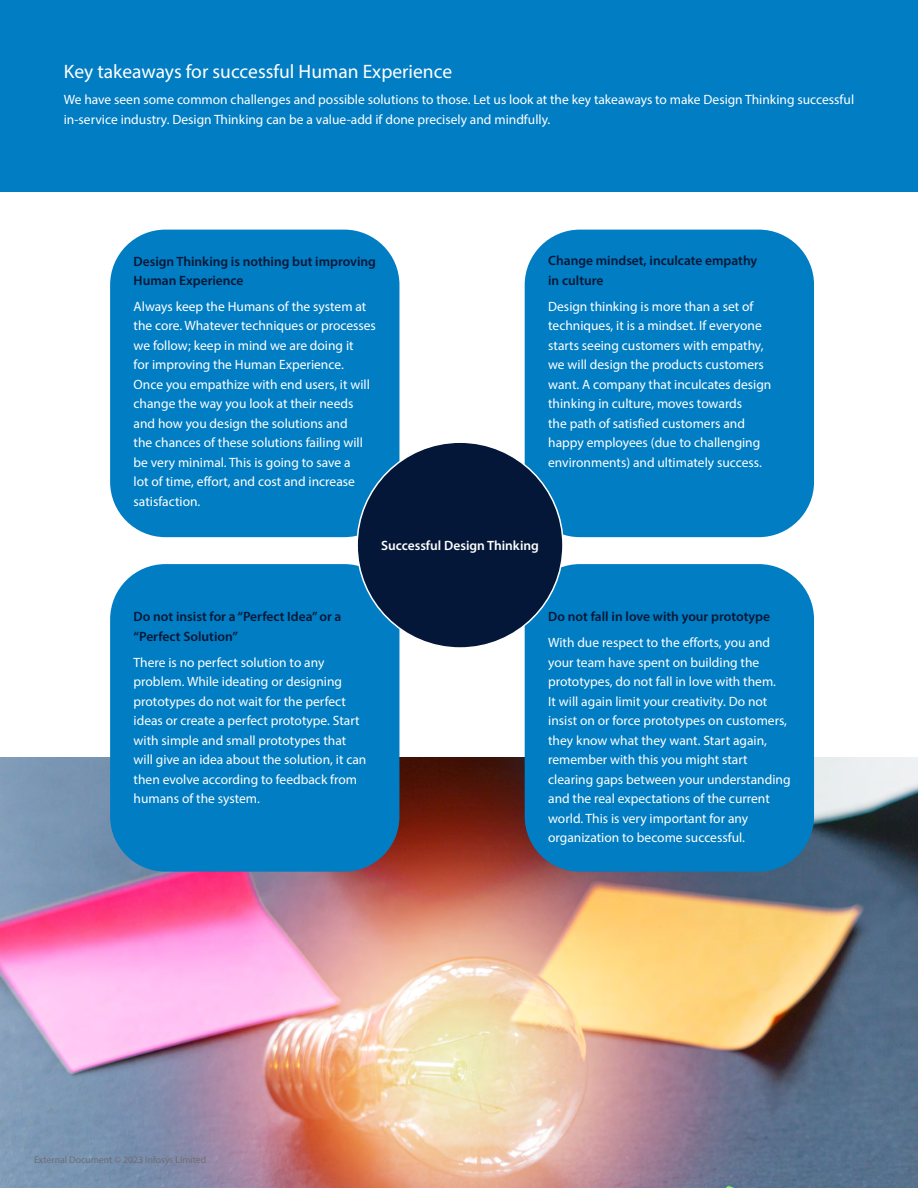
<style>
.page{position:relative;width:918px;height:1188px;background:#fff}
.page>*{position:absolute;margin:0;border:0;box-sizing:border-box;transform-origin:0 0}
.t1{font:19.5px "Myriad Pro";color:#fff}
.t2{font:13.5px/19.5px "Myriad Pro";color:#fff}
.t3{font:600 13.5px/19.5px "Myriad Pro";color:#071837}
.t4{font:600 13.5px "Myriad Pro";color:#fff}
.t5{font:9.75px "Myriad Pro";color:#6d6e71}
</style>
<div class="page">
<img style="left:0;top:758px;width:918px;height:430px">
<div style="left:0;top:0;width:918px;height:192px;background:#007dc3"></div>
<div style="left:110px;top:230px;width:289px;height:307px;background:#007dc3;border-radius:55px"></div>
<div style="left:110px;top:564px;width:289px;height:308px;background:#007dc3;border-radius:55px"></div>
<div style="left:525px;top:230px;width:289px;height:307px;background:#007dc3;border-radius:55px"></div>
<div style="left:525px;top:564px;width:289px;height:308px;background:#007dc3;border-radius:55px"></div>
<div style="left:357px;top:442px;width:206px;height:206px;background:#051738;border-radius:50%"></div>
<h1 class="t1" style="left:64px;top:60px;width:390px">Key takeaways for successful Human Experience</h1>
<p class="t2" style="left:64px;top:90px;width:792px">We have seen some common challenges and possible solutions to those. Let us look at the key takeaways to make Design Thinking successful in-service industry. Design Thinking can be a value-add if done precisely and mindfully.</p>
<p class="t3" style="left:134px;top:251px;width:244px">Design Thinking is nothing but improving<br>Human Experience</p>
<p class="t2" style="left:134px;top:296px;width:244px">Always keep the Humans of the system at the core. Whatever techniques or processes we follow; keep in mind we are doing it<br>for improving the Human Experience.<br>Once you empathize with end users, it will change the way you look at their needs and how you design the solutions and<br>the chances of these solutions failing will be very minimal. This is going to save a<br>lot of time, effort, and cost and increase satisfaction.</p>
<p class="t3" style="left:548px;top:251px;width:211px">Change mindset, inculcate empathy in culture</p>
<p class="t2" style="left:548px;top:296px;width:225px">Design thinking is more than a set of techniques, it is a mindset. If everyone starts seeing customers with empathy, we will design the products customers want. A company that inculcates design thinking in culture, moves towards<br>the path of satisfied customers and happy employees (due to challenging environments) and ultimately success.</p>
<p class="t4" style="left:381px;top:537px;width:159px">Successful Design Thinking</p>
<p class="t3" style="left:134px;top:607px;width:209px">Do not insist for a “Perfect Idea” or a “Perfect Solution”</p>
<p class="t2" style="left:134px;top:652px;width:234px">There is no perfect solution to any problem. While ideating or designing prototypes do not wait for the perfect ideas or create a perfect prototype. Start with simple and small prototypes that will give an idea about the solution, it can then evolve according to feedback from humans of the system.</p>
<p class="t3" style="left:548px;top:607px;width:223px">Do not fall in love with your prototype</p>
<p class="t2" style="left:548px;top:633px;width:244px">With due respect to the efforts, you and your team have spent on building the prototypes, do not fall in love with them.<br>It will again limit your creativity. Do not insist on or force prototypes on customers, they know what they want. Start again, remember with this you might start clearing gaps between your understanding and the real expectations of the current world. This is very important for any organization to become successful.</p>
<p class="t5" style="left:34px;top:1154px;width:174px">External Document © 2023 Infosys Limited</p>
</div>
